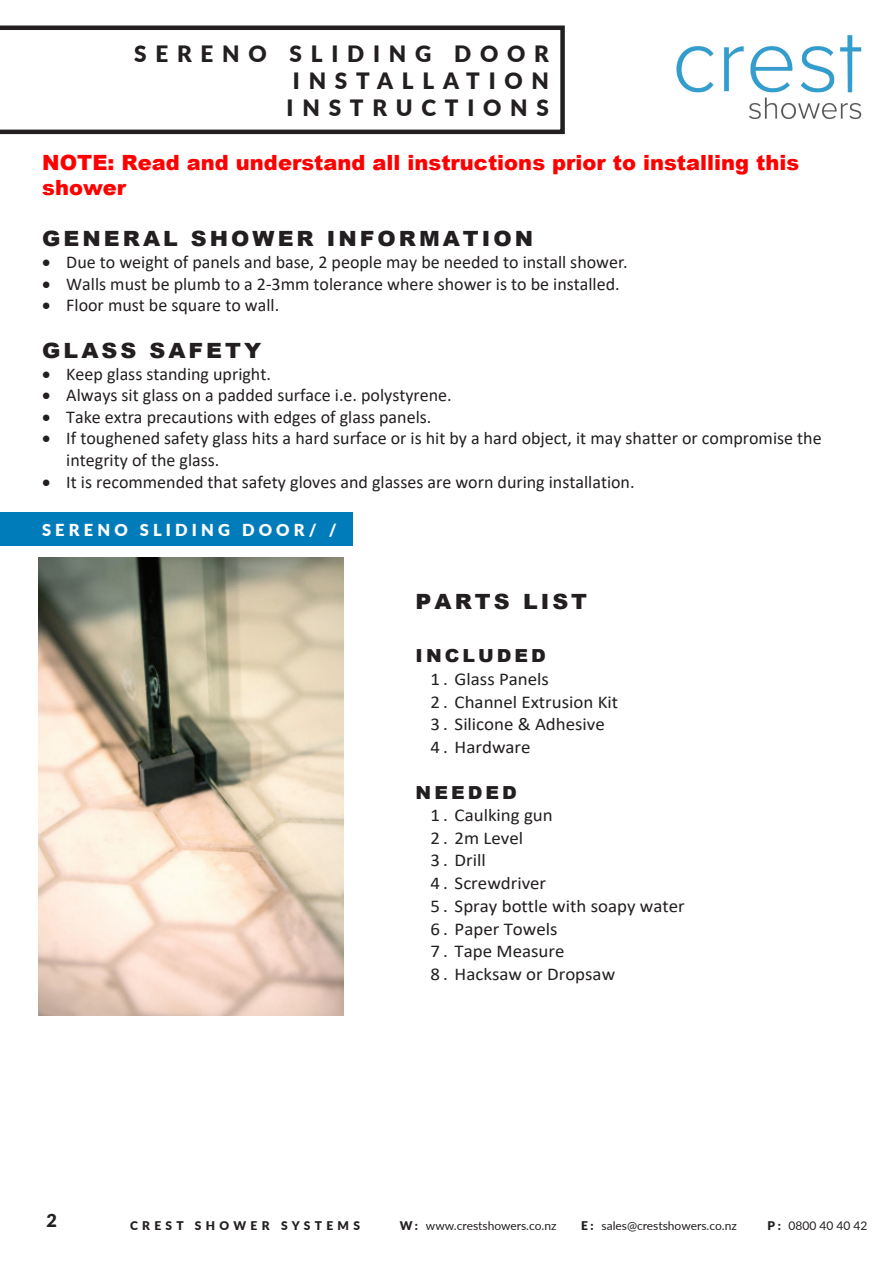
<style>
.page{position:relative;width:893px;height:1263px;background:#fff}
.page>*{position:absolute;margin:0;border:0;box-sizing:border-box;transform-origin:0 0}
.t1{font:900 22.5px/27px "Lato";letter-spacing:.39em;color:#231f20;text-align:justify}
.t2{font:900 21px/25.2px "Arial";color:#f00}
.t3{font:900 21px "Arial";letter-spacing:.135em;color:#231f20;scale:1.05 1}
.t4{font:18px/21.6px "Calibri";color:#231f20}
.t5{font:18px/22.6px "Calibri";color:#231f20;scale:1.05 1}
.t6{font:900 18px "Arial";letter-spacing:.16em;color:#231f20;scale:1.05 1}
.t7{font:900 18px "Lato";color:#231f20}
.t8{font:900 16.5px "Lato";letter-spacing:.25em;color:#fff}
.t9{font:12px "Lato";color:#231f20}
.t10{font:900 12px "Lato";letter-spacing:.36em;color:#231f20}
.s1{font-weight:900}
</style>
<div class="page">
<img style="left:676px;top:35px;width:186px;height:84px">
<svg style="left:0;top:26px;width:565px;height:108px"></svg>
<div style="left:0;top:512px;width:353px;height:34px;background:#007cbb"></div>
<img style="left:38px;top:558px;width:306px;height:458px">
<p class="t1" style="left:287px;top:39px;width:264px;text-indent:-153px">SERENO SLIDING DOOR INSTALLATION INSTRUCTIONS</p>
<p class="t2" style="left:42px;top:150px;width:759px">NOTE: Read and understand all instructions prior to installing this shower</p>
<p class="t3" style="left:42px;top:223px;width:469px">GENERAL SHOWER INFORMATION</p>
<p class="t4" style="left:42px;top:251px;width:587px">• Due to weight of panels and base, 2 people may be needed to install shower.</p>
<p class="t4" style="left:42px;top:272px;width:579px">• Walls must be plumb to a 2-3mm tolerance where shower is to be installed.</p>
<p class="t4" style="left:42px;top:294px;width:238px">• Floor must be square to wall.</p>
<p class="t3" style="left:42px;top:335px;width:210px">GLASS SAFETY</p>
<p class="t4" style="left:42px;top:362px;width:230px">• Keep glass standing upright.</p>
<p class="t4" style="left:42px;top:384px;width:411px">• Always sit glass on a padded surface i.e. polystyrene.</p>
<p class="t4" style="left:42px;top:406px;width:391px">• Take extra precautions with edges of glass panels.</p>
<p class="t4" style="left:66px;top:427px;width:757px;text-indent:-24px">• If toughened safety glass hits a hard surface or is hit by a hard object, it may shatter or compromise the integrity of the glass.</p>
<p class="t4" style="left:42px;top:470px;width:594px">• It is recommended that safety gloves and glasses are worn during installation.</p>
<p class="t8" style="left:42px;top:517px;width:296px">SERENO SLIDING DOOR/ /</p>
<p class="t3" style="left:416px;top:586px;width:165px">PARTS LIST</p>
<p class="t6" style="left:416px;top:642px;width:126px">INCLUDED</p>
<p class="t5" style="left:431px;top:667px;width:180px">1 . Glass Panels<br>2 . Channel Extrusion Kit<br>3 . Silicone &amp; Adhesive<br>4 . Hardware</p>
<p class="t6" style="left:416px;top:780px;width:98px">NEEDED</p>
<p class="t5" style="left:431px;top:803px;width:243px">1 . Caulking gun<br>2 . 2m Level<br>3 . Drill<br>4 . Screwdriver<br>5 . Spray bottle with soapy water<br>6 . Paper Towels<br>7 . Tape Measure<br>8 . Hacksaw or Dropsaw</p>
<p class="t7" style="left:47px;top:1207px;width:12px">2</p>
<p class="t10" style="left:130px;top:1216px;width:232px">CREST SHOWER SYSTEMS</p>
<p class="t9" style="left:400px;top:1217px;width:158px"><span class="s1">W :</span> www.crestshowers.co.nz</p>
<p class="t9" style="left:581px;top:1217px;width:157px"><span class="s1">E :</span> sales@crestshowers.co.nz</p>
<p class="t9" style="left:767px;top:1217px;width:101px"><span class="s1">P :</span> 0800 40 40 42</p>
</div>
